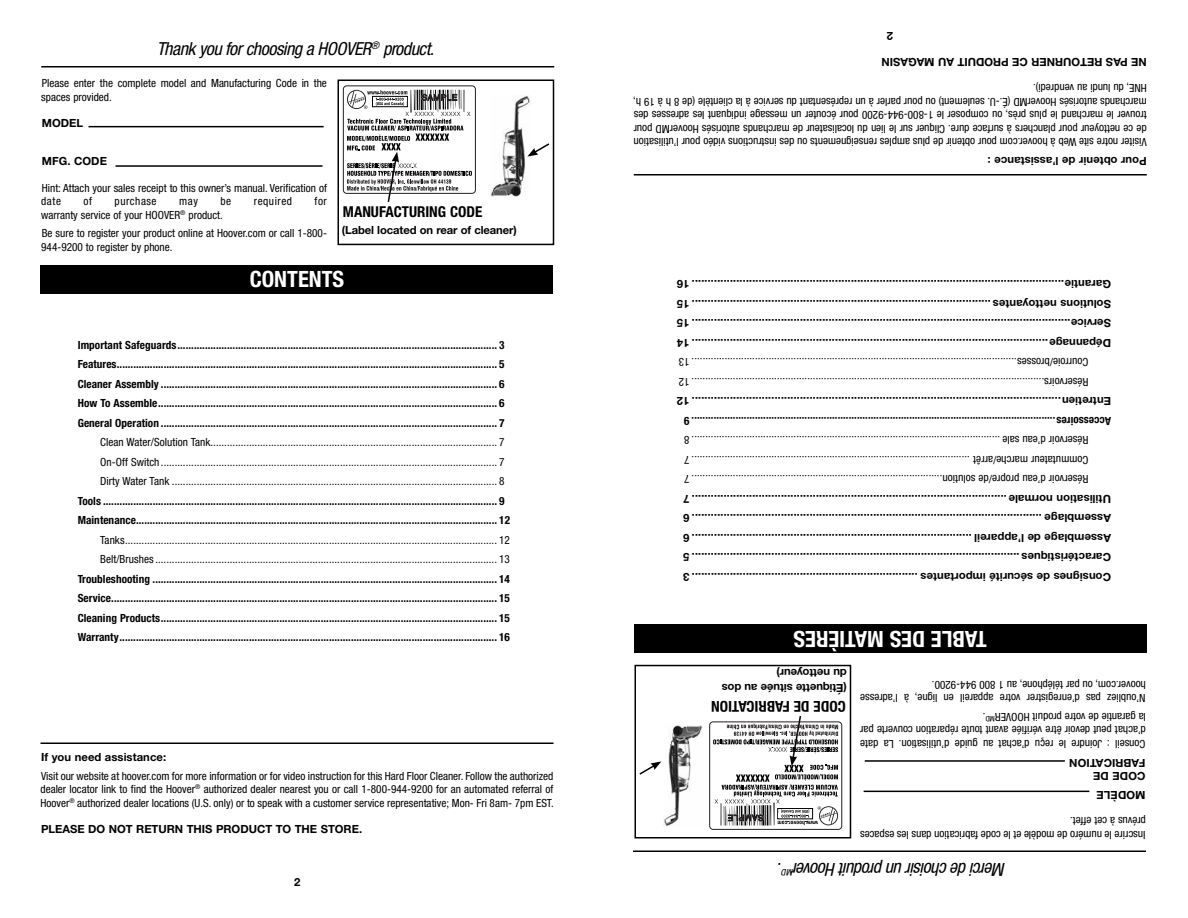
<style>
.page{position:relative;width:1188px;height:918px;background:#fff}
.page>*{position:absolute;margin:0;border:0;box-sizing:border-box;transform-origin:0 0}
.t1{font:700 condensed 22.5px "Helvetica Neue";color:#fff}
.t2{font:italic condensed 18px "Helvetica Neue";letter-spacing:-.025em;color:#000}
.t3{font:700 condensed 15px "Helvetica Neue";color:#000}
.t4{font:condensed 11.25px/13.5px "Helvetica Neue";color:#000}
.t5{font:700 condensed 11.25px/19.5px "Helvetica Neue";letter-spacing:.005em;color:#000;text-align:justify}
.t6{font:700 11.25px/19.5px "Helvetica Neue";letter-spacing:.005em;color:#000;text-align:justify}
.t7{font:condensed 11.25px "Helvetica Neue";letter-spacing:.045em;color:#000}
.t8{font:700 11.1px/12.9px "Helvetica Neue";letter-spacing:.005em;color:#000}
</style>
<div class="page">
<div style="left:634px;top:625px;width:513px;height:28px;background:#000"></div>
<div style="left:634px;top:665px;width:217px;height:173px;border:2px solid #000"></div>
<hr style="left:633px;top:850px;width:513px;height:2px;background:#000">
<hr style="left:634px;top:174px;width:513px;height:2px;background:#000">
<hr style="left:864px;top:791px;width:225px;height:1px;background:#000">
<hr style="left:865px;top:760px;width:200px;height:2px;background:#000">
<svg style="left:639px;top:761px;width:22px;height:14px"></svg>
<img style="left:491px;top:96px;width:39px;height:100px">
<img style="left:663px;top:725px;width:40px;height:101px">
<div style="left:338px;top:80px;width:216px;height:165px;border:2px solid #000"></div>
<div style="left:40px;top:265px;width:514px;height:28px;background:#000"></div>
<hr style="left:41px;top:66px;width:513px;height:2px;background:#000">
<hr style="left:40px;top:742px;width:514px;height:2px;background:#000">
<hr style="left:88px;top:126px;width:236px;height:1px;background:#000">
<hr style="left:116px;top:165px;width:206px;height:2px;background:#000">
<svg style="left:527px;top:142px;width:23px;height:15px"></svg>
<div style="left:343px;top:85px;width:133px;height:109px;border:1px solid #231f20;border-radius:3px"></div>
<svg style="left:347px;top:90px;width:125px;height:112px"></svg>
<div style="left:709px;top:721px;width:133px;height:109px;border:1px solid #231f20;border-radius:3px"></div>
<svg style="left:713px;top:716px;width:125px;height:110px"></svg>
<h2 class="t2" style="left:157px;top:38px;width:279px">Thank you for choosing a HOOVER<sup>®</sup> product.</h2>
<p class="t4" style="left:41px;top:77px;width:287px">Please enter the complete model and Manufacturing Code in the spaces provided.</p>
<p class="t6" style="left:42px;top:113px;width:43px">MODEL</p>
<p class="t6" style="left:42px;top:151px;width:67px">MFG. CODE</p>
<p class="t4" style="left:41px;top:181px;width:287px">Hint: Attach your sales receipt to this owner’s manual. Verification of date</p>
<p class="t4" style="left:84px;top:194px;width:10px">of</p>
<p class="t7" style="left:115px;top:195px;width:44px">purchase</p>
<p class="t4" style="left:179px;top:194px;width:20px">may</p>
<p class="t4" style="left:221px;top:194px;width:12px">be</p>
<p class="t7" style="left:254px;top:195px;width:40px">required</p>
<p class="t4" style="left:315px;top:194px;width:14px">for</p>
<p class="t4" style="left:41px;top:205px;width:287px;line-height:18.9px">warranty service of your HOOVER<sup>®</sup> product.<br>Be sure to register your product online at Hoover.com or call 1-800-</p>
<p class="t4" style="left:41px;top:240px;width:133px">944-9200 to register by phone.</p>
<h3 class="t3" style="left:343px;top:203px;width:141px">MANUFACTURING CODE</h3>
<p class="t6" style="left:342px;top:220px;width:176px">(Label located on rear of cleaner)</p>
<h1 class="t1" style="left:250px;top:265px;width:96px">CONTENTS</h1>
<p class="t5" style="left:78px;top:335px;width:428px">Important Safeguards.................................................................................................................... 3<br>Features.......................................................................................................................................... 5<br>Cleaner Assembly .......................................................................................................................... 6<br>How To Assemble........................................................................................................................... 6<br>General Operation .......................................................................................................................... 7</p>
<p class="t4" style="left:100px;top:432px;width:406px;line-height:19.5px;text-align:justify">Clean Water/Solution Tank........................................................................................................ 7<br>On-Off Switch .......................................................................................................................... 7<br>Dirty Water Tank ...................................................................................................................... 8</p>
<p class="t5" style="left:78px;top:491px;width:434px">Tools ............................................................................................................................................... 9<br>Maintenance................................................................................................................................... 12</p>
<p class="t4" style="left:100px;top:530px;width:411px;line-height:19.5px">Tanks....................................................................................................................................... 12<br>Belt/Brushes ............................................................................................................................ 13</p>
<p class="t5" style="left:78px;top:569px;width:434px">Troubleshooting ............................................................................................................................. 14<br>Service............................................................................................................................................ 15<br>Cleaning Products.......................................................................................................................... 15<br>Warranty......................................................................................................................................... 16</p>
<p class="t6" style="left:41px;top:747px;width:127px">If you need assistance:</p>
<p class="t4" style="left:40px;top:769px;width:515px;text-align:justify">Visit our website at hoover.com for more information or for video instruction for this Hard Floor Cleaner. Follow the authorized dealer locator link to find the Hoover<sup>®</sup> authorized dealer nearest you or call 1-800-944-9200 for an automated referral of Hoover<sup>®</sup> authorized dealer locations (U.S. only) or to speak with a customer service representative; Mon- Fri 8am- 7pm EST.</p>
<p class="t6" style="left:41px;top:819px;width:323px">PLEASE DO NOT RETURN THIS PRODUCT TO THE STORE.</p>
<p class="t6" style="left:294px;top:872px;width:8px">2</p>
<p class="t6" style="left:893px;top:46px;width:8px;rotate:-180deg">2</p>
<p class="t6" style="left:1147px;top:72px;width:267px;rotate:-180deg">NE PAS RETOURNER CE PRODUIT AU MAGASIN</p>
<p class="t4" style="left:1147px;top:149px;width:515px;text-align:justify;rotate:-180deg">Visiter notre site Web à hoover.com pour obtenir de plus amples renseignements ou des instructions vidéo pour l’utilisation de ce nettoyeur pour planchers à surface dure. Cliquer sur le lien du localisateur de marchands autorisés HooverMD pour trouver le marchand le plus près, ou composer le 1-800-944-9200 pour écouter un message indiquant les adresses des marchands autorisés HooverMD (É.-U. seulement) ou pour parler à un représentant du service à la clientèle (de 8 h à 19 h, HNE, du lundi au vendredi).</p>
<p class="t6" style="left:1147px;top:171px;width:160px;rotate:-180deg">Pour obtenir de l’assistance :</p>
<p class="t6" style="left:1111px;top:353px;width:436px;rotate:-180deg">Dépannage................................................................................................................ 14<br>Service....................................................................................................................... 15<br>Solutions nettoyantes .............................................................................................. 15<br>Garantie..................................................................................................................... 16</p>
<p class="t4" style="left:1089px;top:392px;width:411px;line-height:19.5px;rotate:-180deg">Réservoirs................................................................................................................................ 12<br>Courroie/brosses...................................................................................................................... 13</p>
<p class="t6" style="left:1111px;top:411px;width:436px;rotate:-180deg">Entretien.................................................................................................................... 12</p>
<p class="t5" style="left:1111px;top:431px;width:428px;rotate:-180deg">Accessoires.................................................................................................................................... 9</p>
<p class="t4" style="left:1089px;top:489px;width:406px;line-height:19.5px;text-align:justify;rotate:-180deg">Réservoir d’eau propre/de solution........................................................................................... 7<br>Commutateur marche/arrêt ..................................................................................................... 7<br>Réservoir d’eau sale ................................................................................................................ 8</p>
<p class="t6" style="left:1111px;top:587px;width:429px;rotate:-180deg">Consignes de sécurité importantes ....................................................................... 3<br>Caractéristiques ....................................................................................................... 5<br>Assemblage de l’appareil ........................................................................................ 6<br>Assemblage .............................................................................................................. 6<br>Utilisation normale ................................................................................................... 7</p>
<h1 class="t1" style="left:987px;top:653px;width:195px;rotate:-180deg">TABLE DES MATIÈRES</h1>
<p class="t6" style="left:847px;top:695px;width:127px;line-height:14.4px;rotate:-180deg">(Étiquette située au dos du nettoyeur)</p>
<h3 class="t3" style="left:846px;top:715px;width:136px;rotate:-180deg">CODE DE FABRICATION</h3>
<p class="t4" style="left:1146px;top:705px;width:287px;rotate:-180deg">N’oubliez pas d’enregistrer votre appareil en ligne, à l’adresse hoover.com, ou par téléphone, au 1 800 944-9200.</p>
<p class="t4" style="left:1146px;top:751px;width:287px;rotate:-180deg">Conseil<br>d’achat peut devoir être vérifiée avant toute réparation couverte par la garantie de votre produit HOOVER<sup>MD</sup>.</p>
<p class="t4" style="left:1110px;top:751px;width:251px;rotate:-180deg">: Joindre le reçu d’achat au guide d’utilisation. La date</p>
<p class="t8" style="left:1145px;top:782px;width:78px;rotate:-180deg">CODE DE<br>FABRICATION</p>
<p class="t6" style="left:1145px;top:805px;width:50px;rotate:-180deg">MODÈLE</p>
<p class="t4" style="left:1146px;top:841px;width:287px;rotate:-180deg">Inscrire le numéro de modèle et le code fabrication dans les espaces prévus à cet effet.</p>
<h2 class="t2" style="left:1006px;top:880px;width:230px;rotate:-180deg">Merci de choisir un produit Hoover<sup>MD</sup>.</h2>
</div>
